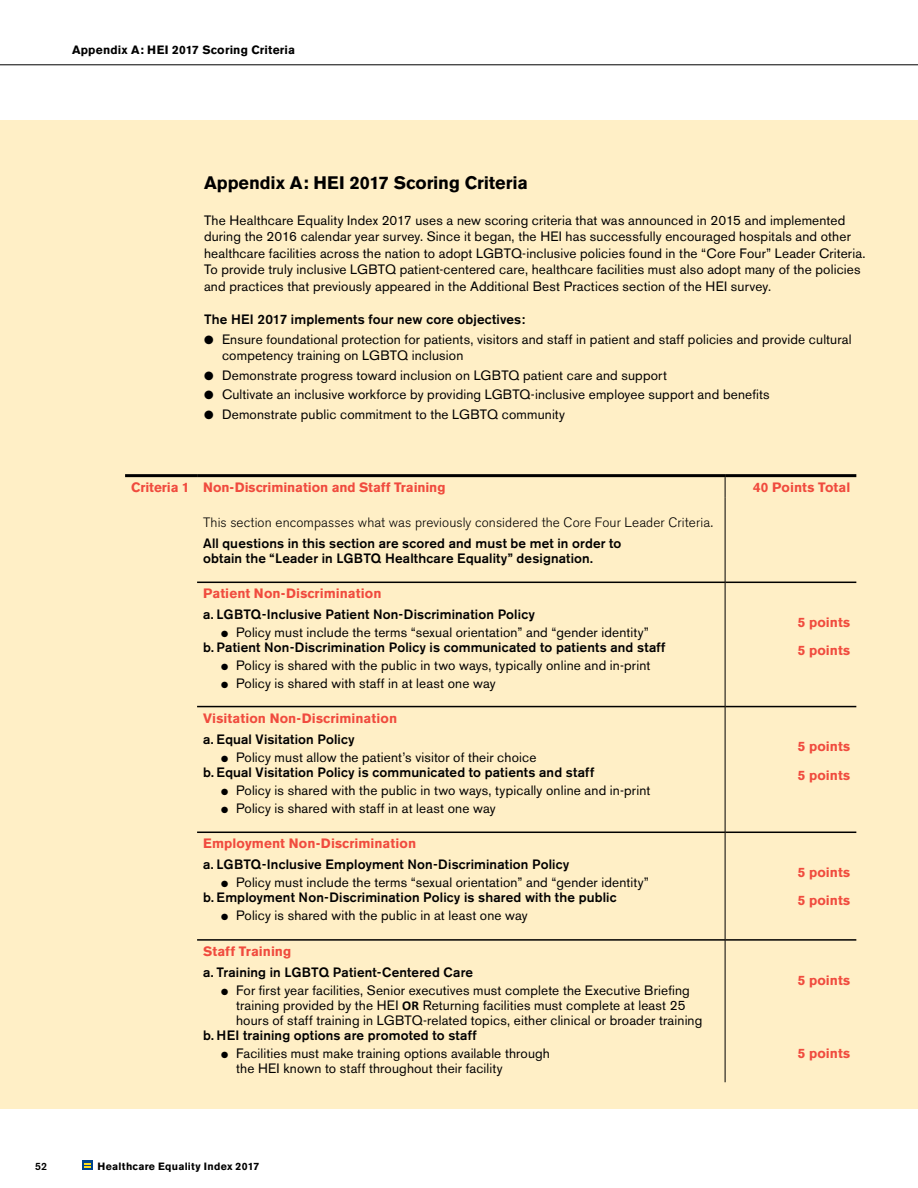
<style>
.page{position:relative;width:918px;height:1188px;background:#fff}
.page>*{position:absolute;margin:0;border:0;box-sizing:border-box;transform-origin:0 0}
.t1{font:700 18px "Akzidenz Grotesk BE";letter-spacing:-.005em;color:#000}
.t2{font:13.5px/16.5px "Akzidenz Grotesk BE";letter-spacing:.01em;color:#000}
.t3{font:500 13.5px/15px "Akzidenz Grotesk BE";letter-spacing:.01em;color:#000}
.t4{font:700 13.5px/28.5px "Akzidenz Grotesk BE";letter-spacing:.005em;color:#f04b3e}
.t5{font:300 13.5px "Akzidenz Grotesk BE";letter-spacing:.01em;color:#000}
.t6{font:700 12px "Akzidenz Grotesk BE";letter-spacing:.015em;color:#000}
.t7{font:700 10.5px "Akzidenz Grotesk BE";letter-spacing:.025em;color:#000}
.t8{font:500 10.5px "Akzidenz Grotesk BE";color:#000}
.s1{font-weight:400}
.s2{font-weight:500}
.s3{font-family:"Calibri";font-weight:700}
</style>
<div class="page">
<div style="left:82px;top:1160px;width:10px;height:10px;background:#00458d"></div>
<svg style="left:84px;top:1163px;width:6px;height:5px"></svg>
<hr style="left:0;top:65px;width:918px;height:1px;background:#000">
<div style="left:0;top:120px;width:918px;height:988px;background:#ffefc6"></div>
<hr style="left:197px;top:582px;width:528px;height:1px;background:#000">
<hr style="left:725px;top:582px;width:131px;height:1px;background:#000">
<hr style="left:197px;top:706px;width:528px;height:1px;background:#000">
<hr style="left:725px;top:706px;width:131px;height:1px;background:#000">
<hr style="left:197px;top:832px;width:528px;height:1px;background:#000">
<hr style="left:725px;top:832px;width:131px;height:1px;background:#000">
<hr style="left:197px;top:939px;width:528px;height:2px;background:#000">
<hr style="left:725px;top:939px;width:131px;height:2px;background:#000">
<hr style="left:125px;top:474px;width:72px;height:3px;background:#000">
<hr style="left:197px;top:474px;width:528px;height:3px;background:#000">
<hr style="left:725px;top:474px;width:131px;height:3px;background:#000">
<svg style="left:725px;top:477px;width:1px;height:21px"></svg>
<hr style="left:725px;top:498px;width:1px;height:84px;background:#000">
<hr style="left:725px;top:582px;width:1px;height:125px;background:#000">
<hr style="left:725px;top:707px;width:1px;height:125px;background:#000">
<hr style="left:725px;top:832px;width:1px;height:108px;background:#000">
<hr style="left:725px;top:940px;width:1px;height:142px;background:#000">
<p class="t6" style="left:72px;top:43px;width:225px">Appendix A: HEI 2017 Scoring Criteria</p>
<h1 class="t1" style="left:204px;top:172px;width:325px">Appendix A: HEI 2017 Scoring Criteria</h1>
<p class="t2" style="left:204px;top:212px;width:663px">The Healthcare Equality Index 2017 uses a new scoring criteria that was announced in 2015 and implemented during the 2016 calendar year survey. Since it began, the HEI has successfully encouraged hospitals and other healthcare facilities across the nation to adopt LGBTQ-inclusive policies found in the “Core Four” Leader Criteria.<br>To provide truly inclusive LGBTQ patient-centered care, healthcare facilities must also adopt many of the policies and practices that previously appeared in the Additional Best Practices section of the HEI survey.</p>
<p class="t3" style="left:204px;top:312px;width:323px">The HEI 2017 implements four new core objectives:</p>
<p class="t2" style="left:222px;top:331px;width:631px;text-indent:-18px">● Ensure foundational protection for patients, visitors and staff in patient and staff policies and provide cultural competency training on LGBTQ inclusion</p>
<p class="t2" style="left:204px;top:367px;width:464px">● Demonstrate progress toward inclusion on LGBTQ patient care and support</p>
<p class="t2" style="left:204px;top:386px;width:567px">● Cultivate an inclusive workforce by providing LGBTQ-inclusive employee support and benefits</p>
<p class="t2" style="left:204px;top:406px;width:363px">● Demonstrate public commitment to the LGBTQ community</p>
<p class="t4" style="left:131px;top:473px;width:316px">Criteria 1 Non-Discrimination and Staff Training</p>
<p class="t4" style="left:753px;top:473px;width:99px">40 Points Total</p>
<p class="t5" style="left:203px;top:515px;width:511px">This section encompasses what was previously considered the Core Four Leader Criteria.</p>
<p class="t3" style="left:203px;top:536px;width:420px">All questions in this section are scored and must be met in order to obtain the “Leader in LGBTQ Healthcare Equality” designation.</p>
<p class="t4" style="left:203px;top:580px;width:180px">Patient Non-Discrimination</p>
<p class="t3" style="left:203px;top:607px;width:333px">a. LGBTQ-Inclusive Patient Non-Discrimination Policy</p>
<p class="t3" style="left:203px;top:625px;width:464px;text-align:center">● <span class="s1">Policy must include the terms “sexual orientation” and “gender identity”<br></span>b. Patient Non-Discrimination Policy is communicated to patients and staff</p>
<p class="t2" style="left:221px;top:657px;width:431px">● Policy is shared with the public in two ways, typically online and in-print</p>
<p class="t2" style="left:221px;top:675px;width:276px">● Policy is shared with staff in at least one way</p>
<p class="t4" style="left:798px;top:608px;width:54px">5 points<br>5 points</p>
<p class="t4" style="left:203px;top:704px;width:196px">Visitation Non-Discrimination</p>
<p class="t3" style="left:203px;top:731px;width:153px">a. Equal Visitation Policy</p>
<p class="t3" style="left:203px;top:749px;width:393px;text-indent:18px">● <span class="s1">Policy must allow the patient’s visitor of their choice<br></span>b. Equal Visitation Policy is communicated to patients and staff</p>
<p class="t2" style="left:221px;top:782px;width:431px">● Policy is shared with the public in two ways, typically online and in-print</p>
<p class="t2" style="left:221px;top:800px;width:276px">● Policy is shared with staff in at least one way</p>
<p class="t4" style="left:203px;top:830px;width:215px">Employment Non-Discrimination</p>
<p class="t3" style="left:203px;top:857px;width:368px">a. LGBTQ-Inclusive Employment Non-Discrimination Policy</p>
<p class="t2" style="left:203px;top:875px;width:447px;line-height:15px;text-indent:18px">● Policy must include the terms “sexual orientation” and “gender identity” <span class="s2">b. Employment Non-Discrimination Policy is shared with the public</span></p>
<p class="t2" style="left:221px;top:907px;width:308px">● Policy is shared with the public in at least one way</p>
<p class="t4" style="left:203px;top:937px;width:90px">Staff Training</p>
<p class="t3" style="left:203px;top:965px;width:272px">a. Training in LGBTQ Patient-Centered Care</p>
<p class="t2" style="left:236px;top:983px;width:468px;line-height:15px;text-indent:-15px">● For first year facilities, Senior executives must complete the Executive Briefing training provided by the HEI <span class="s3">OR</span> Returning facilities must complete at least 25 hours of staff training in LGBTQ-related topics, either clinical or broader training</p>
<p class="t3" style="left:203px;top:1028px;width:275px">b. HEI training options are promoted to staff</p>
<p class="t2" style="left:236px;top:1046px;width:315px;line-height:15px;text-indent:-15px">● Facilities must make training options available through the HEI known to staff throughout their facility</p>
<p class="t8" style="left:35px;top:1160px;width:13px">52</p>
<p class="t7" style="left:98px;top:1160px;width:163px">Healthcare Equality Index 2017</p>
<p class="t4" style="left:798px;top:732px;width:54px">5 points<br>5 points</p>
<p class="t4" style="left:798px;top:858px;width:54px">5 points<br>5 points</p>
<p class="t4" style="left:798px;top:966px;width:54px">5 points</p>
<p class="t4" style="left:798px;top:1039px;width:54px">5 points</p>
</div>
